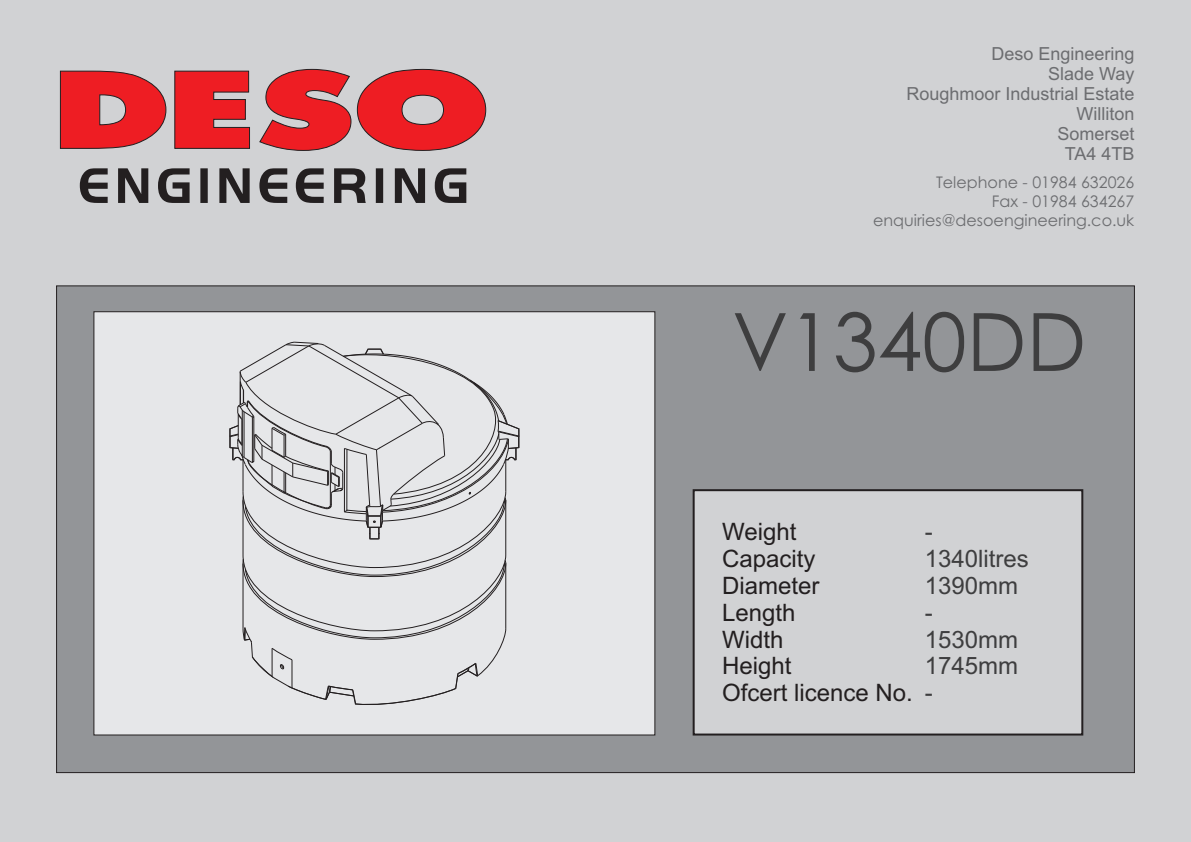
<style>
.page{position:relative;width:1191px;height:842px;background:#d1d2d4}
.page>*{position:absolute;margin:0;border:0;box-sizing:border-box;transform-origin:0 0}
.t1{font:80.4px "Century Gothic";color:#3e3e3f}
.t2{font:24px/26.8px "Arial";color:#231f20}
.t3{font:24px/26.8px "Arial";color:#3e3e3f}
.t4{font:18px/20.1px "Arial";color:#6c6d70;text-align:right}
.t5{font:16px/19.1px "Century Gothic";color:#6c6d70;text-align:right}
</style>
<div class="page">
<div style="left:56px;top:286px;width:1078px;height:487px;background:#939598"></div>
<svg style="left:60px;top:69px;width:426px;height:82px"></svg>
<svg style="left:80px;top:168px;width:386px;height:35px"></svg>
<svg style="left:691px;top:488px;width:393px;height:248px"></svg>
<div style="left:94px;top:311px;width:561px;height:424px;background:#e6e7e9"></div>
<svg style="left:229px;top:342px;width:291px;height:365px;background:#d8d9db"></svg>
<p class="t4" style="left:906px;top:45px;width:230px">Deso Engineering<br>Slade Way<br>Roughmoor Industrial Estate<br>Williton<br>Somerset<br>TA4 4TB</p>
<p class="t5" style="left:873px;top:174px;width:263px">Telephone - 01984 632026<br>Fax - 01984 634267 enquiries@desoengineering.co.uk</p>
<h1 class="t1" style="left:732px;top:311px;width:356px">V1340DD</h1>
<h2 class="t2" style="left:722px;top:521px;width:192px">Weight<br>Capacity<br>Diameter<br>Length<br>Width<br>Height<br>Ofcert licence No.</h2>
<h2 class="t3" style="left:924px;top:521px;width:106px">-<br>1340litres<br>1390mm -<br>1530mm<br>1745mm -</h2>
</div>
